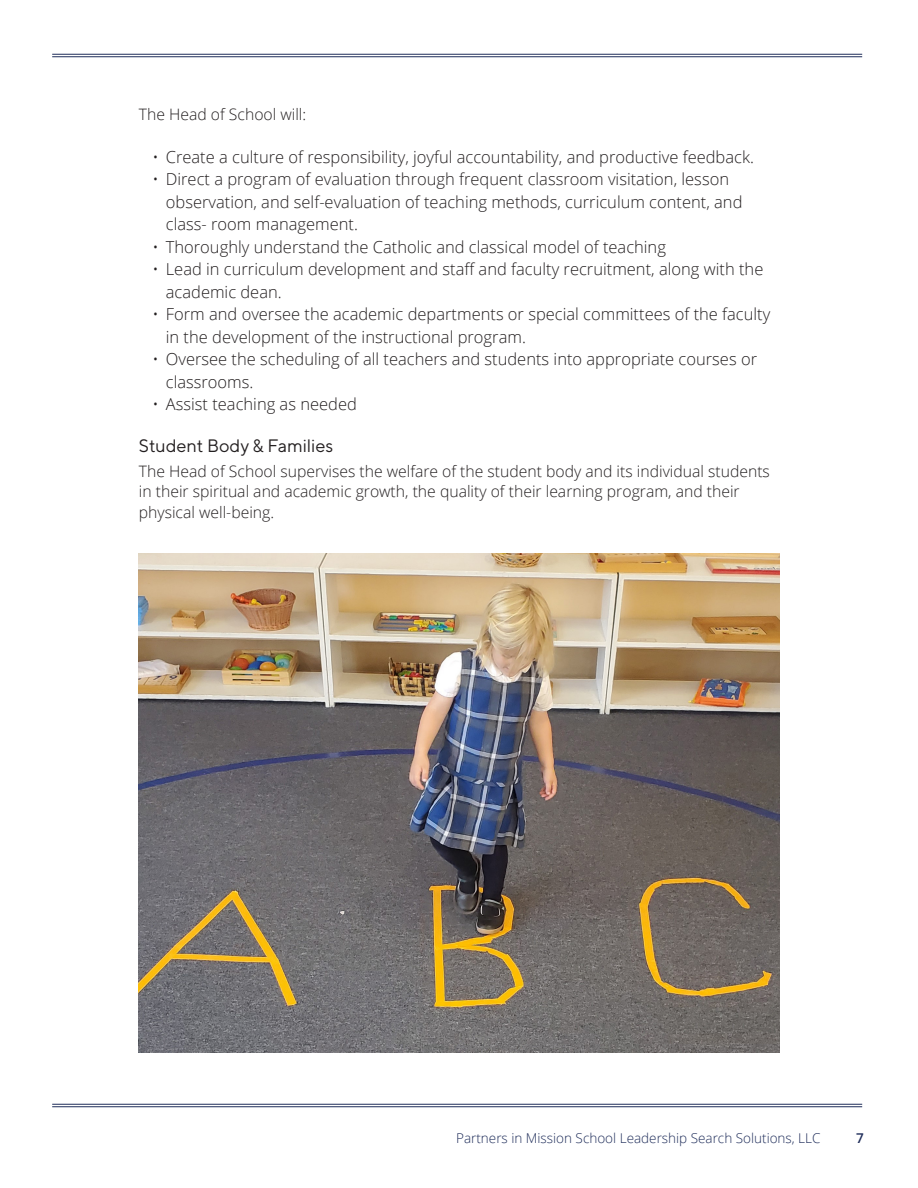
<style>
.page{position:relative;width:918px;height:1188px;background:#fff}
.page>*{position:absolute;margin:0;border:0;box-sizing:border-box;transform-origin:0 0}
.Sub_Section_Header{font:18px "TT Norms Pro";color:#231f20}
.t1{font:300 16.5px/22.5px "Open Sans";color:#231f20}
.t2{font:300 15.75px/20.2px "Open Sans";color:#231f20}
.t3{font:300 13.5px "Open Sans";color:#1f2d5a}
.t4{font:600 13.5px "Open Sans";color:#1f2d5a}
</style>
<div class="page">
<hr style="left:52px;top:54px;width:810px;height:1px;background:#1f2d5a">
<hr style="left:52px;top:56px;width:810px;height:1px;background:#1f2d5a">
<hr style="left:52px;top:1104px;width:810px;height:1px;background:#1f2d5a">
<hr style="left:52px;top:1106px;width:810px;height:1px;background:#1f2d5a">
<img style="left:139px;top:554px;width:640px;height:499px">
<p class="t2" style="left:139px;top:104px;width:169px">The Head of School will:</p>
<p class="t1" style="left:152px;top:145px;width:603px">• Create a culture of responsibility, joyful accountability, and productive feedback.</p>
<p class="t1" style="left:166px;top:168px;width:578px;text-indent:-14px">• Direct a program of evaluation through frequent classroom visitation, lesson observation, and self-evaluation of teaching methods, curriculum content, and class- room management.</p>
<p class="t1" style="left:152px;top:235px;width:515px">• Thoroughly understand the Catholic and classical model of teaching</p>
<p class="t1" style="left:166px;top:258px;width:599px;text-indent:-14px">• Lead in curriculum development and staff and faculty recruitment, along with the academic dean.</p>
<p class="t1" style="left:166px;top:303px;width:606px;text-indent:-14px">• Form and oversee the academic departments or special committees of the faculty in the development of the instructional program.</p>
<p class="t1" style="left:166px;top:348px;width:593px;text-indent:-14px">• Oversee the scheduling of all teachers and students into appropriate courses or classrooms.</p>
<p class="t1" style="left:152px;top:393px;width:206px">• Assist teaching as needed</p>
<p class="Sub_Section_Header" style="left:139px;top:434px;width:196px">Student Body &amp; Families</p>
<p class="t2" style="left:139px;top:461px;width:633px">The Head of School supervises the welfare of the student body and its individual students in their spiritual and academic growth, the quality of their learning program, and their physical well-being.</p>
<p class="t3" style="left:456px;top:1129px;width:366px">Partners in Mission School Leadership Search Solutions, LLC</p>
<p class="t4" style="left:856px;top:1128px;width:9px">7</p>
</div>
